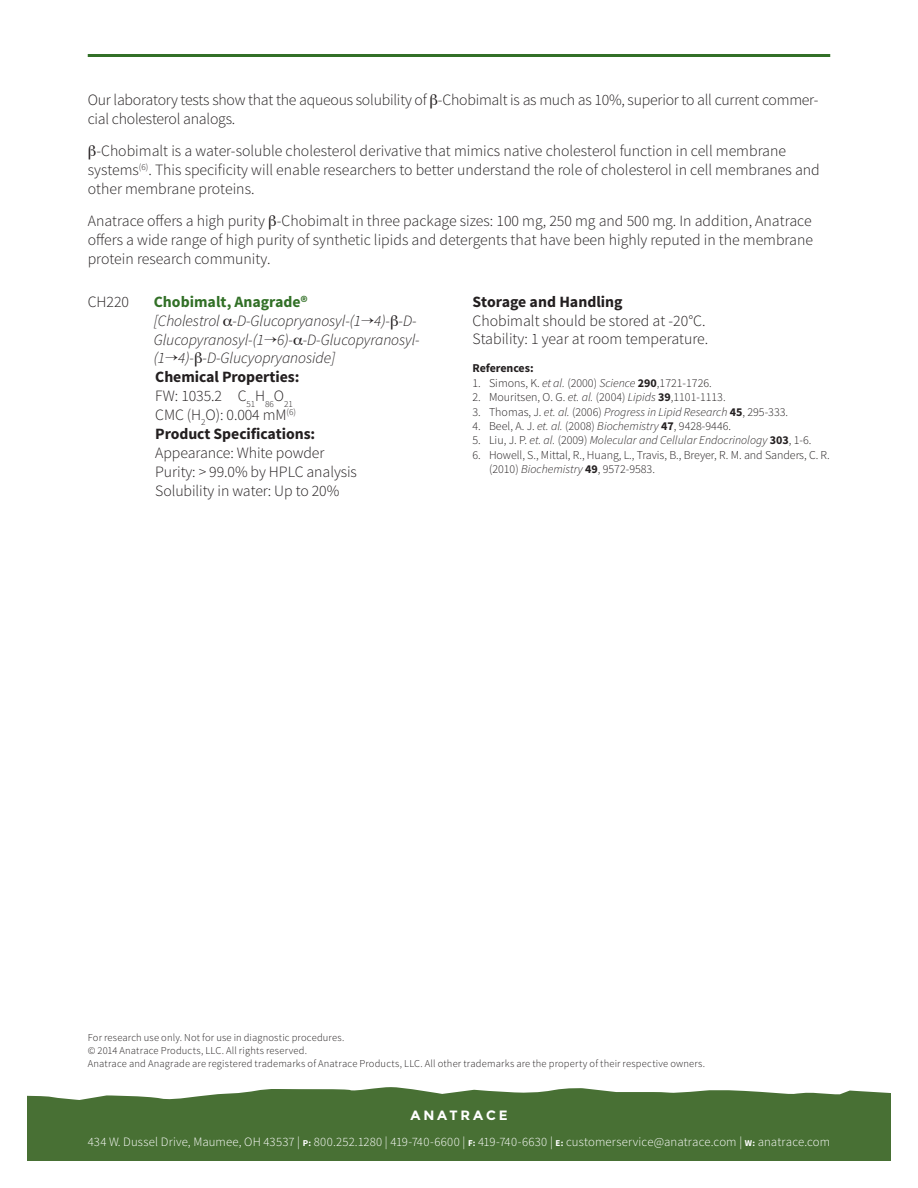
<style>
.page{position:relative;width:918px;height:1188px;background:#fff}
.page>*{position:absolute;margin:0;border:0;box-sizing:border-box;transform-origin:0 0}
.t1{font:300 15.75px/18.9px "Source Sans Pro";color:#231f20}
.t2{font:italic 300 15.75px/18.9px "Source Sans Pro";letter-spacing:-.005em;color:#231f20}
.t3{font:700 15.75px "Source Sans Pro";color:#231f20}
.t4{font:700 13.5px "Montserrat";letter-spacing:.21em;color:#fff}
.t5{font:300 12.75px "Source Sans Pro";letter-spacing:.01em;color:#fff}
.t6{font:300 12px/14.4px "Source Sans Pro";color:#231f20}
.t7{font:italic 300 12px "Source Sans Pro";color:#231f20}
.t8{font:700 12px "Source Sans Pro";letter-spacing:-.01em;color:#231f20}
.t9{font:300 10.5px/12.6px "Source Sans Pro";letter-spacing:.02em;color:#231f20}
.s1{font-weight:700;font-style:normal;color:#327027}
.s2{font-weight:700;font-style:normal}
.s3{font-style:normal}
.s4{font-style:italic}
.s5{font-weight:700}
.s6{font-weight:700;font-size:9px}
</style>
<div class="page">
<hr style="left:88px;top:54px;width:742px;height:3px;background:#327027">
<svg style="left:27px;top:1087px;width:864px;height:74px;fill:#487034"></svg>
<p class="t1" style="left:88px;top:90px;width:732px">Our laboratory tests show that the aqueous solubility of -Chobimalt is as much as 10%, superior to all current commer&shy;cial cholesterol analogs.</p>
<p class="t1" style="left:88px;top:142px;width:734px;text-indent:9px">-Chobimalt is a water-soluble cholesterol derivative that mimics native cholesterol function in cell membrane systems<sup>(6)</sup>. This specificity will enable researchers to better understand the role of cholesterol in cell membranes and other membrane proteins.</p>
<p class="t1" style="left:88px;top:212px;width:727px;text-align:justify">Anatrace offers a high purity -Chobimalt in three package sizes: 100 mg, 250 mg and 500 mg. In addition, Anatrace offers a wide range of high purity of synthetic lipids and detergents that have been highly reputed in the membrane protein research community.</p>
<p class="t1" style="left:88px;top:292px;width:43px">CH220</p>
<p class="t2" style="left:154px;top:292px;width:268px"><span class="s1">Chobimalt, Anagrade®<br></span>[Cholestrol -D-Glucopryanosyl-(1→4)- -D-<br>Glucopyranosyl-(1→6)- -D-Glucopyranosyl-(1→4)- -D-Glucyopryanoside]<br><span class="s2">Chemical Properties:<br></span><span class="s3">FW: 1035.2 C</span><sub>51</sub><span class="s3">H</span><sub>86</sub><span class="s3">O</span><sub>21<br></sub><span class="s3">CMC (H</span><sub>2</sub><span class="s3">O): 0.004 mM</span><sup>(6)<br></sup><span class="s2">Product Specifications:</span></p>
<p class="t1" style="left:155px;top:443px;width:203px">Appearance: White powder<br>Purity: &gt; 99.0% by HPLC analysis<br>Solubility in water: Up to 20%</p>
<p class="t3" style="left:473px;top:291px;width:152px">Storage and Handling</p>
<p class="t1" style="left:473px;top:311px;width:237px">Chobimalt should be stored at -20°C.<br>Stability: 1 year at room temperature.</p>
<p class="t8" style="left:472px;top:361px;width:63px">References:</p>
<p class="t6" style="left:472px;top:376px;width:241px">1. Simons, K. <span class="s4">et al.</span> (2000) <span class="s4">Science</span> <span class="s5">290</span>,1721-1726.</p>
<p class="t6" style="left:472px;top:390px;width:255px">2. Mouritsen, O. G. <span class="s4">et. al.</span> (2004) <span class="s4">Lipids</span> <span class="s5">39</span>,1101-1113.</p>
<p class="t7" style="left:472px;top:404px;width:317px"><span class="s3">3. Thomas, J.</span> et. al. <span class="s3">(2006)</span> Progress in Lipid Research <span class="s2">45</span><span class="s3">, 295-333.</span></p>
<p class="t6" style="left:472px;top:419px;width:260px">4. Beel, A. J. <span class="s4">et. al.</span> (2008) <span class="s4">Biochemistry</span> <span class="s5">47</span>, 9428-9446.</p>
<p class="t7" style="left:472px;top:433px;width:341px"><span class="s3">5. Liu, J. P.</span> et. al. <span class="s3">(2009)</span> Molecular and Cellular Endocrinology <span class="s2">303</span><span class="s3">, 1-6.</span></p>
<p class="t6" style="left:489px;top:448px;width:342px;text-indent:-16px">6. Howell, S., Mittal, R., Huang, L., Travis, B., Breyer, R. M. and Sanders, C. R. (2010) <span class="s4">Biochemistry</span> <span class="s5">49</span>, 9572-9583.</p>
<p class="t9" style="left:88px;top:1032px;width:619px">For research use only. Not for use in diagnostic procedures.<br>© 2014 Anatrace Products, LLC. All rights reserved.<br>Anatrace and Anagrade are registered trademarks of Anatrace Products, LLC. All other trademarks are the property of their respective owners.</p>
<p class="t4" style="left:410px;top:1108px;width:99px">ANATRACE</p>
<p class="t5" style="left:88px;top:1134px;width:744px">434 W. Dussel Drive, Maumee, OH 43537 | <span class="s6">P:</span> 800.252.1280 | 419-740-6600 | <span class="s6">F:</span> 419-740-6630 | <span class="s6">E:</span> customerservice@anatrace.com | <span class="s6">W:</span> anatrace.com</p>
</div>
